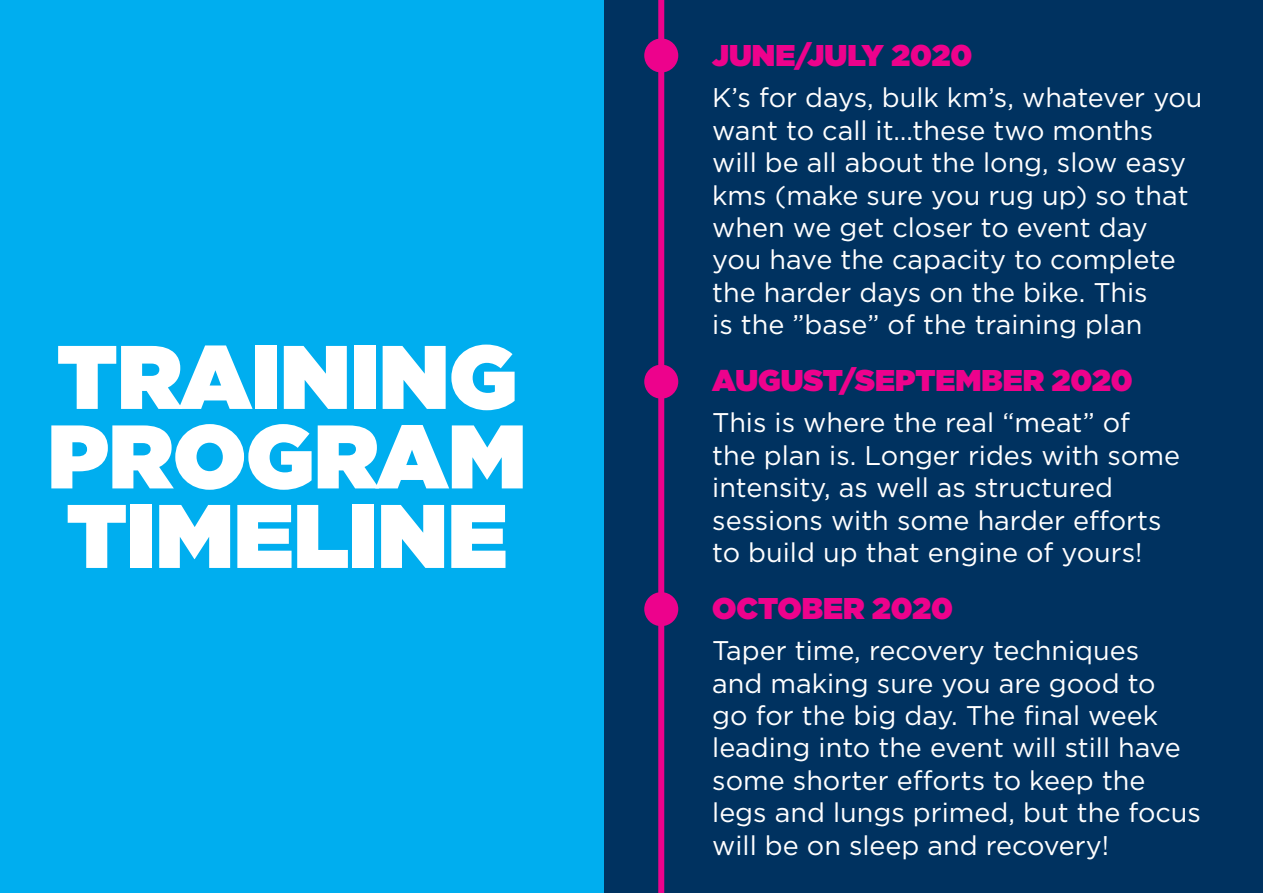
<style>
.page{position:relative;width:1263px;height:893px;background:#003260}
.page>*{position:absolute;margin:0;border:0;box-sizing:border-box;transform-origin:0 0}
.PAGE_HEAD{font:900 90px/79.5px "Gotham";color:#fff;text-align:justify}
.MAGENTA_SUBHEAD{font:900 30px "Gotham";color:#ed028c}
.WHITE_TEXT{font:27px/32.4px "Gotham";color:#fff}
</style>
<div class="page">
<div style="left:0;top:0;width:604px;height:893px;background:#00aeef"></div>
<div style="left:644px;top:365px;width:34px;height:34px;background:#ed028c;border-radius:50%"></div>
<div style="left:658px;top:0;width:6px;height:893px;background:#ed028c"></div>
<div style="left:644px;top:38px;width:34px;height:34px;background:#ed028c;border-radius:50%"></div>
<div style="left:644px;top:592px;width:34px;height:34px;background:#ed028c;border-radius:50%"></div>
<p class="PAGE_HEAD" style="left:48px;top:335px;width:480px">TRAINING PROGRAM TIMELINE</p>
<p class="MAGENTA_SUBHEAD" style="left:712px;top:38px;width:262px">JUNE/JULY 2020</p>
<p class="WHITE_TEXT" style="left:712px;top:81px;width:492px">K’s for days, bulk km’s, whatever you want to call it…these two months will be all about the long, slow easy kms (make sure you rug up) so that when we get closer to event day you have the capacity to complete the harder days on the bike. This<br>is the ”base” of the training plan</p>
<p class="MAGENTA_SUBHEAD" style="left:712px;top:363px;width:422px">AUGUST/SEPTEMBER 2020</p>
<p class="WHITE_TEXT" style="left:712px;top:406px;width:469px">This is where the real “meat” of the plan is. Longer rides with some intensity, as well as structured sessions with some harder efforts to build up that engine of yours!</p>
<p class="MAGENTA_SUBHEAD" style="left:712px;top:591px;width:242px">OCTOBER 2020</p>
<p class="WHITE_TEXT" style="left:712px;top:634px;width:490px">Taper time, recovery techniques<br>and making sure you are good to<br>go for the big day. The final week leading into the event will still have some shorter efforts to keep the legs and lungs primed, but the focus will be on sleep and recovery!</p>
</div>
